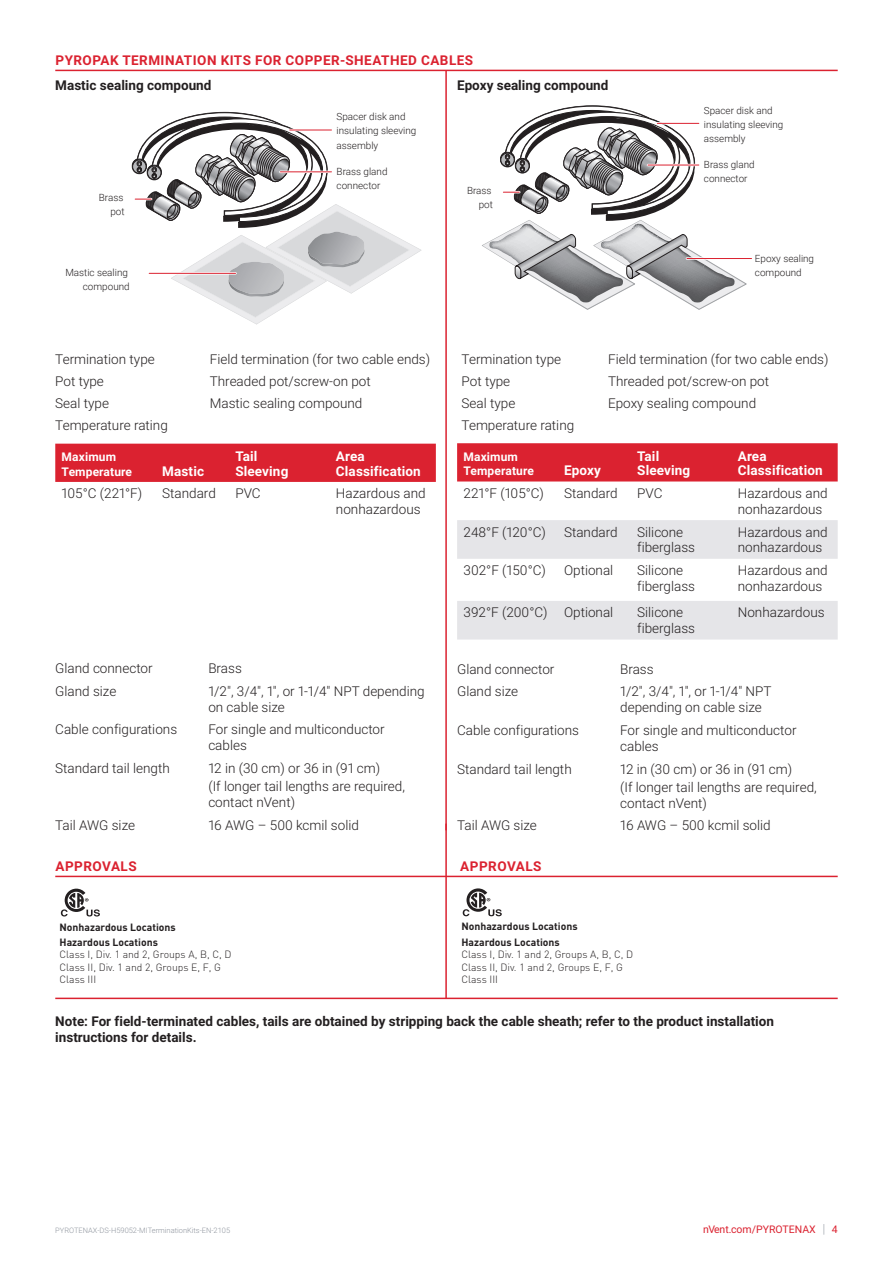
<style>
.page{position:relative;width:893px;height:1263px;background:#fff}
.page>*{position:absolute;margin:0;border:0;box-sizing:border-box;transform-origin:0 0}
.Table_Text_-_nVent_D{font:300 13.5px/15.8px "Roboto";color:#231f20}
.Table_Text_-_nVent_D-2{font:700 13.5px/16.2px "Roboto";color:#231f20}
.Table_Subhead_-_nVen{font:700 13.5px/14.2px "Roboto";letter-spacing:.01em;color:#fff}
.Subhead_-_nVent_Data{font:700 13.5px "Roboto";letter-spacing:.035em;color:#db2230}
.Table_Subhead_-_nVen-2{font:700 12px/14.2px "Roboto";letter-spacing:.01em;color:#fff}
.t1{font:10.5px "Roboto";color:#db2230}
.t2{font:300 10.35px/12.5px "DIN Pro";color:#231f20}
.t3{font:700 10.35px/15.3px "DIN Pro";color:#231f20}
.t4{font:300 9.9px/14.1px "Roboto";color:#231f20}
.t5{font:300 7.5px "Roboto";color:#8f959e}
.s1{font-weight:300;font-size:12.6px;color:#8f959e}
</style>
<div class="page">
<hr style="left:55px;top:876px;width:783px;height:1px;background:#db2230">
<hr style="left:55px;top:70px;width:783px;height:1px;background:#db2230">
<svg style="left:131px;top:111px;width:291px;height:213px"></svg>
<hr style="left:280px;top:171px;width:51px;height:2px;background:#fff">
<hr style="left:280px;top:171px;width:51px;height:1px;background:#db2230">
<div style="left:55px;top:444px;width:381px;height:38px;background:#db2230"></div>
<hr style="left:687px;top:258px;width:65px;height:1px;background:#db2230">
<svg style="left:482px;top:105px;width:265px;height:205px"></svg>
<hr style="left:648px;top:164px;width:51px;height:2px;background:#fff">
<hr style="left:648px;top:165px;width:51px;height:1px;background:#db2230">
<div style="left:457px;top:443px;width:381px;height:38px;background:#db2230"></div>
<svg style="left:457px;top:520px;width:381px;height:119px;fill:#e5e5e8"></svg>
<hr style="left:445px;top:71px;width:2px;height:759px;background:#db2230">
<svg style="left:61px;top:889px;width:39px;height:27px"></svg>
<svg style="left:463px;top:888px;width:39px;height:28px"></svg>
<hr style="left:445px;top:824px;width:2px;height:174px;background:#db2230">
<hr style="left:55px;top:998px;width:783px;height:1px;background:#db2230">
<p class="Subhead_-_nVent_Data" style="left:56px;top:51px;width:419px">PYROPAK TERMINATION KITS FOR COPPER-SHEATHED CABLES</p>
<p class="Table_Text_-_nVent_D-2" style="left:55px;top:77px;width:158px">Mastic sealing compound</p>
<p class="t4" style="left:337px;top:109px;width:81px">Spacer disk and insulating sleeving assembly</p>
<p class="Table_Text_-_nVent_D-2" style="left:457px;top:77px;width:153px">Epoxy sealing compound</p>
<p class="t4" style="left:99px;top:190px;width:27px;text-align:right">Brass pot</p>
<p class="t4" style="left:65px;top:265px;width:66px;text-align:right">Mastic sealing compound</p>
<p class="t4" style="left:337px;top:164px;width:52px">Brass gland connector</p>
<p class="t4" style="left:467px;top:183px;width:27px;text-align:right">Brass pot</p>
<p class="t4" style="left:704px;top:103px;width:81px">Spacer disk and insulating sleeving assembly</p>
<p class="t4" style="left:704px;top:158px;width:52px">Brass gland connector</p>
<p class="t4" style="left:755px;top:251px;width:61px">Epoxy sealing compound</p>
<p class="Table_Text_-_nVent_D" style="left:55px;top:351px;width:101px">Termination type</p>
<p class="Table_Text_-_nVent_D" style="left:210px;top:351px;width:222px">Field termination (for two cable ends)</p>
<p class="Table_Text_-_nVent_D" style="left:462px;top:351px;width:101px">Termination type</p>
<p class="Table_Text_-_nVent_D" style="left:608px;top:351px;width:222px">Field termination (for two cable ends)</p>
<p class="Table_Text_-_nVent_D" style="left:55px;top:373px;width:50px">Pot type</p>
<p class="Table_Text_-_nVent_D" style="left:210px;top:373px;width:163px">Threaded pot/screw-on pot</p>
<p class="Table_Text_-_nVent_D" style="left:462px;top:373px;width:50px">Pot type</p>
<p class="Table_Text_-_nVent_D" style="left:608px;top:373px;width:163px">Threaded pot/screw-on pot</p>
<p class="Table_Text_-_nVent_D" style="left:55px;top:395px;width:55px">Seal type</p>
<p class="Table_Text_-_nVent_D" style="left:210px;top:395px;width:154px">Mastic sealing compound</p>
<p class="Table_Text_-_nVent_D" style="left:462px;top:395px;width:55px">Seal type</p>
<p class="Table_Text_-_nVent_D" style="left:608px;top:395px;width:150px">Epoxy sealing compound</p>
<p class="Table_Text_-_nVent_D" style="left:55px;top:417px;width:114px">Temperature rating</p>
<p class="Table_Text_-_nVent_D" style="left:462px;top:417px;width:114px">Temperature rating</p>
<p class="Table_Subhead_-_nVen-2" style="left:62px;top:449px;width:72px">Maximum<br>Temperature</p>
<p class="Table_Subhead_-_nVen" style="left:637px;top:448px;width:55px">Tail<br>Sleeving</p>
<p class="Table_Subhead_-_nVen" style="left:738px;top:448px;width:86px">Area<br>Classification</p>
<p class="Table_Subhead_-_nVen" style="left:235px;top:449px;width:55px">Tail<br>Sleeving</p>
<p class="Table_Subhead_-_nVen" style="left:336px;top:449px;width:86px">Area<br>Classification</p>
<p class="Table_Subhead_-_nVen-2" style="left:463px;top:449px;width:72px">Maximum<br>Temperature</p>
<p class="Table_Subhead_-_nVen" style="left:564px;top:463px;width:38px">Epoxy</p>
<p class="Table_Subhead_-_nVen" style="left:162px;top:463px;width:43px">Mastic</p>
<p class="Table_Text_-_nVent_D" style="left:62px;top:485px;width:82px">105°C (221°F)</p>
<p class="Table_Text_-_nVent_D" style="left:162px;top:485px;width:55px">Standard</p>
<p class="Table_Text_-_nVent_D" style="left:235px;top:485px;width:27px">PVC</p>
<p class="Table_Text_-_nVent_D" style="left:336px;top:485px;width:91px">Hazardous and nonhazardous</p>
<p class="Table_Text_-_nVent_D" style="left:55px;top:660px;width:99px">Gland connector</p>
<p class="Table_Text_-_nVent_D" style="left:208px;top:660px;width:35px">Brass</p>
<p class="Table_Text_-_nVent_D" style="left:55px;top:683px;width:63px">Gland size</p>
<p class="Table_Text_-_nVent_D" style="left:208px;top:683px;width:218px">1/2", 3/4", 1", or 1-1/4" NPT depending on cable size</p>
<p class="Table_Text_-_nVent_D" style="left:55px;top:721px;width:123px">Cable configurations</p>
<p class="Table_Text_-_nVent_D" style="left:208px;top:721px;width:178px">For single and multiconductor cables</p>
<p class="Table_Text_-_nVent_D" style="left:55px;top:760px;width:116px">Standard tail length</p>
<p class="Table_Text_-_nVent_D" style="left:208px;top:760px;width:173px">12 in (30 cm) or 36 in (91 cm)</p>
<p class="Table_Text_-_nVent_D" style="left:208px;top:778px;width:198px">(If longer tail lengths are required, contact nVent)</p>
<p class="Table_Text_-_nVent_D" style="left:55px;top:816px;width:81px">Tail AWG size</p>
<p class="Table_Text_-_nVent_D" style="left:208px;top:816px;width:152px">16 AWG – 500 kcmil solid</p>
<p class="Table_Text_-_nVent_D" style="left:463px;top:485px;width:82px">221°F (105°C)</p>
<p class="Table_Text_-_nVent_D" style="left:564px;top:485px;width:55px">Standard</p>
<p class="Table_Text_-_nVent_D" style="left:637px;top:485px;width:27px">PVC</p>
<p class="Table_Text_-_nVent_D" style="left:738px;top:485px;width:91px">Hazardous and nonhazardous</p>
<p class="Table_Text_-_nVent_D" style="left:463px;top:523px;width:84px">248°F (120°C)</p>
<p class="Table_Text_-_nVent_D" style="left:564px;top:523px;width:55px">Standard</p>
<p class="Table_Text_-_nVent_D" style="left:637px;top:523px;width:59px">Silicone fiberglass</p>
<p class="Table_Text_-_nVent_D" style="left:738px;top:523px;width:91px">Hazardous and nonhazardous</p>
<p class="Table_Text_-_nVent_D" style="left:463px;top:562px;width:84px">302°F (150°C)</p>
<p class="Table_Text_-_nVent_D" style="left:564px;top:562px;width:51px">Optional</p>
<p class="Table_Text_-_nVent_D" style="left:637px;top:562px;width:59px">Silicone fiberglass</p>
<p class="Table_Text_-_nVent_D" style="left:738px;top:562px;width:91px">Hazardous and nonhazardous</p>
<p class="Table_Text_-_nVent_D" style="left:463px;top:604px;width:85px">392°F (200°C)</p>
<p class="Table_Text_-_nVent_D" style="left:564px;top:604px;width:51px">Optional</p>
<p class="Table_Text_-_nVent_D" style="left:637px;top:604px;width:59px">Silicone fiberglass</p>
<p class="Table_Text_-_nVent_D" style="left:738px;top:604px;width:88px">Nonhazardous</p>
<p class="Table_Text_-_nVent_D" style="left:457px;top:660px;width:99px">Gland connector</p>
<p class="Table_Text_-_nVent_D" style="left:620px;top:660px;width:35px">Brass</p>
<p class="Table_Text_-_nVent_D" style="left:457px;top:683px;width:63px">Gland size</p>
<p class="Table_Text_-_nVent_D" style="left:620px;top:683px;width:153px">1/2", 3/4", 1", or 1-1/4" NPT depending on cable size</p>
<p class="Table_Text_-_nVent_D" style="left:457px;top:722px;width:123px">Cable configurations</p>
<p class="Table_Text_-_nVent_D" style="left:620px;top:722px;width:178px">For single and multiconductor cables</p>
<p class="Table_Text_-_nVent_D" style="left:457px;top:760px;width:116px">Standard tail length</p>
<p class="Table_Text_-_nVent_D" style="left:620px;top:760px;width:173px">12 in (30 cm) or 36 in (91 cm)</p>
<p class="Table_Text_-_nVent_D" style="left:620px;top:778px;width:198px">(If longer tail lengths are required, contact nVent)</p>
<p class="Table_Text_-_nVent_D" style="left:457px;top:817px;width:81px">Tail AWG size</p>
<p class="Table_Text_-_nVent_D" style="left:620px;top:817px;width:152px">16 AWG – 500 kcmil solid</p>
<p class="Subhead_-_nVent_Data" style="left:56px;top:857px;width:83px">APPROVALS</p>
<p class="Subhead_-_nVent_Data" style="left:460px;top:857px;width:83px">APPROVALS</p>
<p class="t3" style="left:60px;top:919px;width:118px">Nonhazardous Locations<br>Hazardous Locations</p>
<p class="t2" style="left:60px;top:948px;width:173px">Class I, Div. 1 and 2, Groups A, B, C, D<br>Class II, Div. 1 and 2, Groups E, F, G<br>Class III</p>
<p class="t3" style="left:461px;top:918px;width:118px">Nonhazardous Locations<br>Hazardous Locations</p>
<p class="t2" style="left:461px;top:948px;width:173px">Class I, Div. 1 and 2, Groups A, B, C, D<br>Class II, Div. 1 and 2, Groups E, F, G<br>Class III</p>
<p class="Table_Text_-_nVent_D-2" style="left:55px;top:1012px;width:720px">Note: For field-terminated cables, tails are obtained by s tripping back the cable sheath; refer to the product ins tallation ins tructions for details.</p>
<p class="t5" style="left:55px;top:1225px;width:177px">PYROTENAX-DS-H59052-MITerminationKits-EN-2105</p>
<p class="t1" style="left:703px;top:1222px;width:136px">nVent.com/PYROTENAX <span class="s1">|</span> 4</p>
</div>
